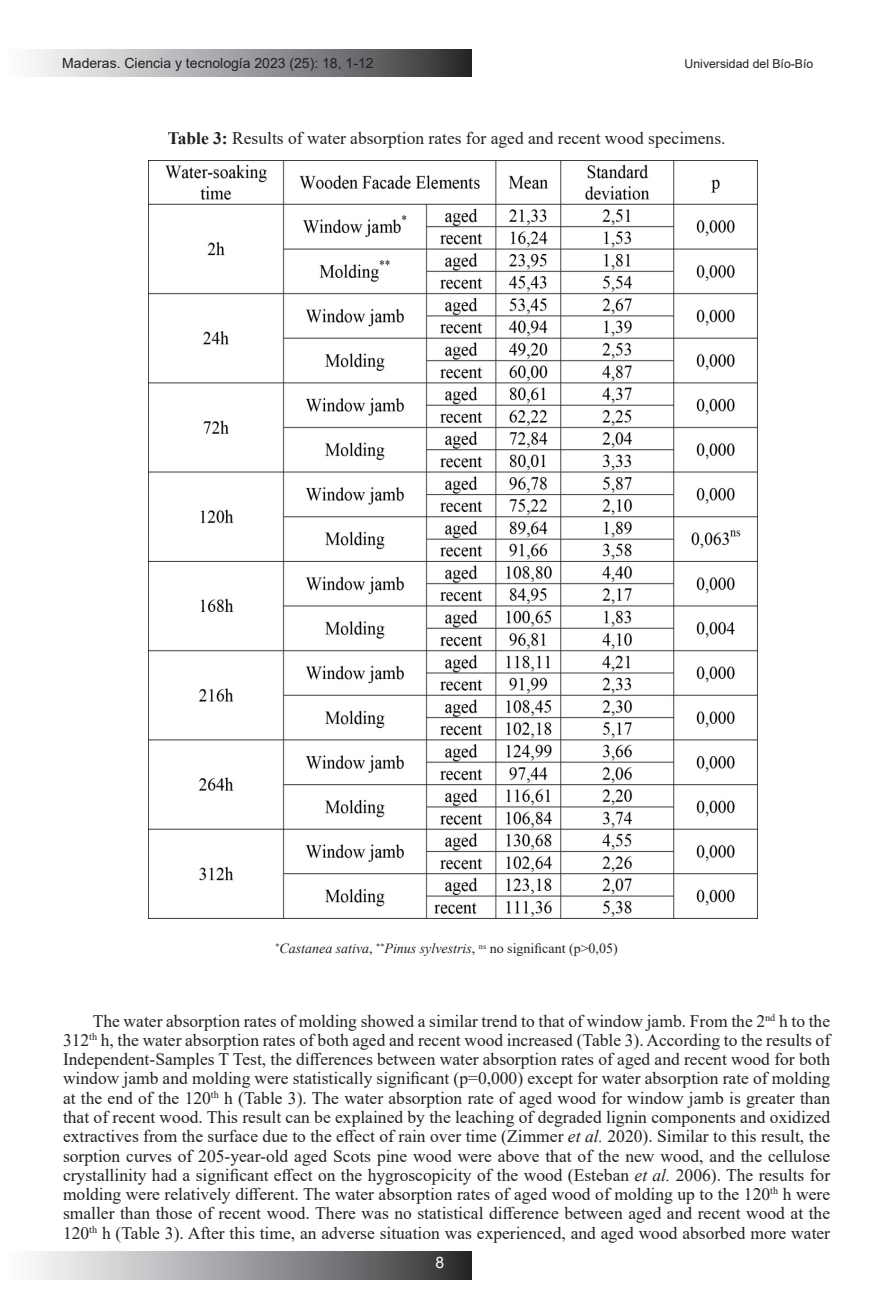
<style>
.page{position:relative;width:893px;height:1315px;background:#fff}
.page>*{position:absolute;margin:0;border:0;box-sizing:border-box;transform-origin:0 0}
.t1{font:17.5px/19.2px "Times New Roman";color:#231f20;text-align:justify}
.t2{font:15.75px "Arial";color:#fff}
.t3{font:italic 14px "Times New Roman";color:#231f20}
.t4{font:14px "Arial";color:#231f20}
.t5{font:12.25px "Arial";color:#231f20}
.s1{font-weight:700}
.s2{font-style:normal}
.s3{font-style:italic}
</style>
<div class="page">
<div style="left:0;top:49px;width:471px;height:28px;background:linear-gradient(to right,#fff,#333436)"></div>
<div style="left:0;top:1252px;width:471px;height:27px;background:linear-gradient(to right,#fff,#333436)"></div>
<img style="left:149px;top:160px;width:608px;height:758px">
<p class="t4" style="left:62px;top:53px;width:313px">Maderas. Ciencia y tecnología 2023 (25): 18, 1-12</p>
<p class="t5" style="left:685px;top:56px;width:130px">Universidad del Bío-Bío</p>
<p class="t1" style="left:168px;top:128px;width:559px"><span class="s1">Table 3:</span> Results of water absorption rates for aged and recent wood specimens.</p>
<p class="t3" style="left:275px;top:939px;width:344px"><sup>*</sup>Castanea sativa<span class="s2">,</span> <sup>**</sup>Pinus sylvestris<span class="s2">,</span> <sup>ns</sup> <span class="s2">no significant (p&gt;0,05)</span></p>
<p class="t1" style="left:63px;top:1010px;width:769px;text-indent:30px">The water absorption rates of molding showed a similar trend to that of window jamb. From the 2<sup>nd</sup> h to the 312<sup>th</sup> h, the water absorption rates of both aged and recent wood increased (Table 3). According to the results of Independent-Samples T Test, the differences between water absorption rates of aged and recent wood for both window jamb and molding were statistically significant (p=0,000) except for water absorption rate of molding at the end of the 120<sup>th</sup> h (Table 3). The water absorption rate of aged wood for window jamb is greater than that of recent wood. This result can be explained by the leaching of degraded lignin components and oxidized extractives from the surface due to the effect of rain over time (Zimmer <span class="s3">et al.</span> 2020). Similar to this result, the sorption curves of 205-year-old aged Scots pine wood were above that of the new wood, and the cellulose crystallinity had a significant effect on the hygroscopicity of the wood (Esteban <span class="s3">et al.</span> 2006). The results for molding were relatively different. The water absorption rates of aged wood of molding up to the 120<sup>th</sup> h were smaller than those of recent wood. There was no statistical difference between aged and recent wood at the 120<sup>th</sup> h (Table 3). After this time, an adverse situation was experienced, and aged wood absorbed more water</p>
<p class="t2" style="left:435px;top:1252px;width:10px">8</p>
</div>
